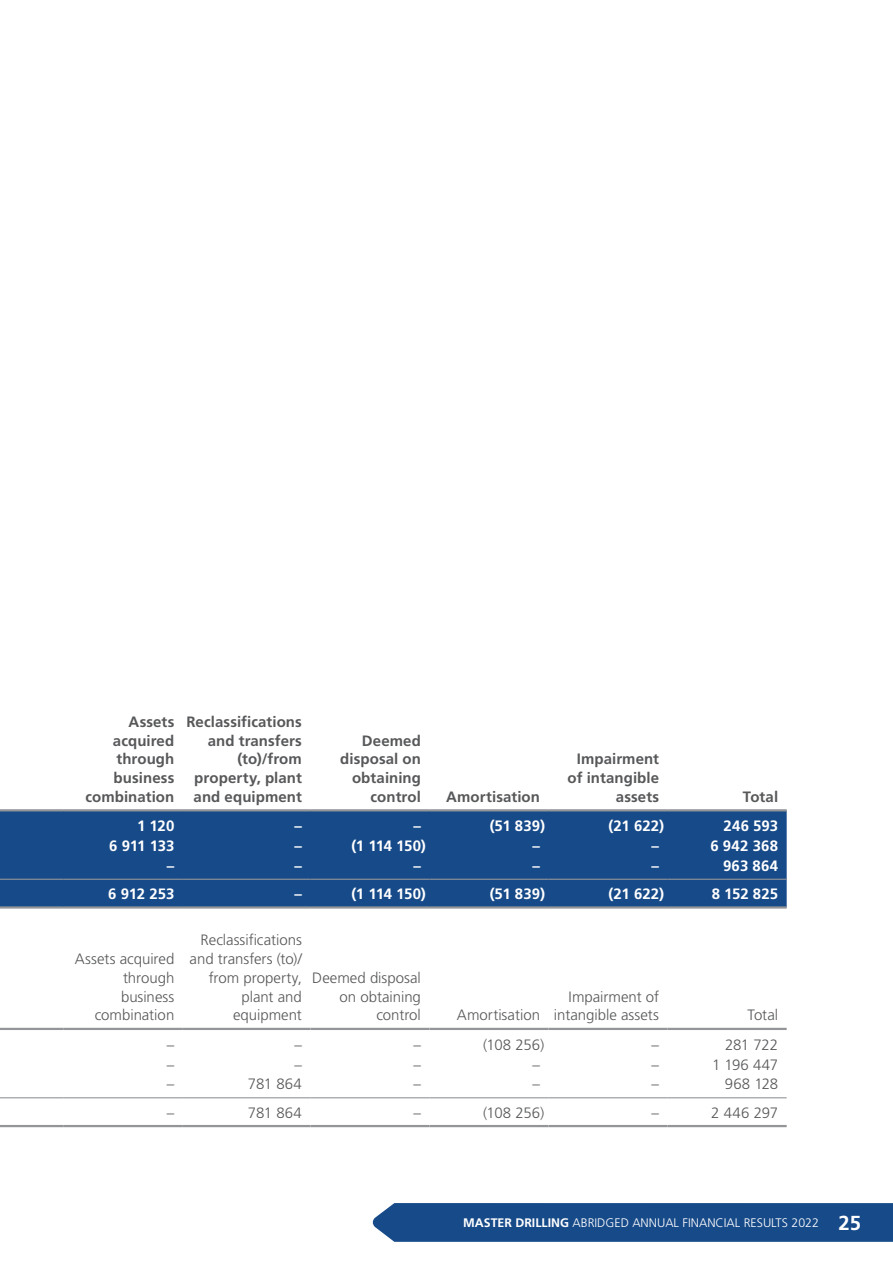
<style>
.page{position:relative;width:893px;height:1263px;background:#fff}
.page>*{position:absolute;margin:0;border:0;box-sizing:border-box;transform-origin:0 0}
.t1{font:300 15px/18.8px "Frutiger LT Std";color:#57585a;text-align:right}
.t2{font:700 15px/18.8px "Frutiger LT Std";letter-spacing:.005em;color:#57585a;text-align:right}
.t3{font:700 15px "Frutiger LT Std";color:#fff}
.t4{font:300 12.3px "Frutiger LT Std";color:#fff}
.s1{font-weight:700}
.s2{font-weight:700;font-size:20.25px}
</style>
<div class="page">
<div style="left:0;top:811px;width:787px;height:95px;background:#174a89"></div>
<hr style="left:0;top:809px;width:64px;height:2px;background:#939598">
<hr style="left:64px;top:809px;width:119px;height:2px;background:#939598">
<hr style="left:183px;top:809px;width:127px;height:2px;background:#939598">
<hr style="left:310px;top:809px;width:119px;height:2px;background:#939598">
<hr style="left:429px;top:809px;width:120px;height:2px;background:#939598">
<hr style="left:549px;top:809px;width:119px;height:2px;background:#939598">
<hr style="left:668px;top:809px;width:119px;height:2px;background:#939598">
<hr style="left:0;top:879px;width:64px;height:1px;background:#939598">
<hr style="left:0;top:906px;width:64px;height:3px;background:#939598">
<hr style="left:64px;top:879px;width:119px;height:1px;background:#939598">
<hr style="left:64px;top:906px;width:119px;height:3px;background:#939598">
<hr style="left:183px;top:879px;width:127px;height:1px;background:#939598">
<hr style="left:183px;top:906px;width:127px;height:3px;background:#939598">
<hr style="left:310px;top:879px;width:119px;height:1px;background:#939598">
<hr style="left:310px;top:906px;width:119px;height:3px;background:#939598">
<hr style="left:429px;top:879px;width:120px;height:1px;background:#939598">
<hr style="left:429px;top:906px;width:120px;height:3px;background:#939598">
<hr style="left:549px;top:879px;width:119px;height:1px;background:#939598">
<hr style="left:549px;top:906px;width:119px;height:3px;background:#939598">
<hr style="left:668px;top:879px;width:119px;height:1px;background:#939598">
<hr style="left:668px;top:906px;width:119px;height:3px;background:#939598">
<hr style="left:0;top:1028px;width:64px;height:2px;background:#939598">
<hr style="left:64px;top:1028px;width:119px;height:2px;background:#939598">
<hr style="left:183px;top:1028px;width:127px;height:2px;background:#939598">
<hr style="left:310px;top:1028px;width:119px;height:2px;background:#939598">
<hr style="left:429px;top:1028px;width:120px;height:2px;background:#939598">
<hr style="left:549px;top:1028px;width:119px;height:2px;background:#939598">
<hr style="left:668px;top:1028px;width:119px;height:2px;background:#939598">
<hr style="left:0;top:1097px;width:64px;height:1px;background:#939598">
<hr style="left:0;top:1125px;width:64px;height:2px;background:#939598">
<hr style="left:64px;top:1097px;width:119px;height:1px;background:#939598">
<hr style="left:64px;top:1125px;width:119px;height:2px;background:#939598">
<hr style="left:183px;top:1097px;width:127px;height:1px;background:#939598">
<hr style="left:183px;top:1125px;width:127px;height:2px;background:#939598">
<hr style="left:310px;top:1097px;width:119px;height:1px;background:#939598">
<hr style="left:310px;top:1125px;width:119px;height:2px;background:#939598">
<hr style="left:429px;top:1097px;width:120px;height:1px;background:#939598">
<hr style="left:429px;top:1125px;width:120px;height:2px;background:#939598">
<hr style="left:549px;top:1097px;width:119px;height:1px;background:#939598">
<hr style="left:549px;top:1125px;width:119px;height:2px;background:#939598">
<hr style="left:668px;top:1097px;width:119px;height:1px;background:#939598">
<hr style="left:668px;top:1125px;width:119px;height:2px;background:#939598">
<div style="left:372px;top:1203px;width:521px;height:39px;background:#174a89"></div>
<p class="t2" style="left:85px;top:712px;width:90px">Assets acquired through business combination</p>
<p class="t2" style="left:186px;top:712px;width:117px">Reclassifications and transfers (to)/from property, plant and equipment</p>
<p class="t2" style="left:340px;top:731px;width:82px">Deemed disposal on obtaining control</p>
<p class="t2" style="left:446px;top:787px;width:95px">Amortisation</p>
<p class="t2" style="left:568px;top:750px;width:93px">Impairment of intangible assets</p>
<p class="t2" style="left:743px;top:787px;width:37px">Total</p>
<p class="t3" style="left:137px;top:817px;width:39px">1 120</p>
<p class="t3" style="left:294px;top:817px;width:9px">–</p>
<p class="t3" style="left:413px;top:817px;width:9px">–</p>
<p class="t3" style="left:490px;top:817px;width:57px">(51 839)</p>
<p class="t3" style="left:608px;top:817px;width:57px">(21 622)</p>
<p class="t3" style="left:723px;top:817px;width:56px">246 593</p>
<p class="t3" style="left:109px;top:837px;width:67px">6 911 133</p>
<p class="t3" style="left:294px;top:837px;width:9px">–</p>
<p class="t3" style="left:351px;top:837px;width:76px">(1 114 150)</p>
<p class="t3" style="left:533px;top:837px;width:9px">–</p>
<p class="t3" style="left:652px;top:837px;width:9px">–</p>
<p class="t3" style="left:710px;top:837px;width:69px">6 942 368</p>
<p class="t3" style="left:167px;top:857px;width:9px">–</p>
<p class="t3" style="left:294px;top:857px;width:9px">–</p>
<p class="t3" style="left:413px;top:857px;width:9px">–</p>
<p class="t3" style="left:533px;top:857px;width:9px">–</p>
<p class="t3" style="left:652px;top:857px;width:9px">–</p>
<p class="t3" style="left:723px;top:857px;width:57px">963 864</p>
<p class="t3" style="left:108px;top:885px;width:68px">6 912 253</p>
<p class="t3" style="left:294px;top:885px;width:9px">–</p>
<p class="t3" style="left:351px;top:885px;width:76px">(1 114 150)</p>
<p class="t3" style="left:490px;top:885px;width:57px">(51 839)</p>
<p class="t3" style="left:608px;top:885px;width:57px">(21 622)</p>
<p class="t3" style="left:712px;top:885px;width:68px">8 152 825</p>
<p class="t1" style="left:75px;top:950px;width:101px">Assets acquired through business combination</p>
<p class="t1" style="left:190px;top:931px;width:114px">Reclassifications and transfers (to)/ from property, plant and equipment</p>
<p class="t1" style="left:312px;top:968px;width:110px">Deemed disposal on obtaining control</p>
<p class="t1" style="left:457px;top:1006px;width:85px">Amortisation</p>
<p class="t1" style="left:554px;top:987px;width:107px">Impairment of intangible assets</p>
<p class="t1" style="left:747px;top:1006px;width:32px">Total</p>
<p class="t1" style="left:167px;top:1035px;width:9px">–</p>
<p class="t1" style="left:294px;top:1035px;width:9px">–</p>
<p class="t1" style="left:413px;top:1035px;width:9px">–</p>
<p class="t1" style="left:483px;top:1035px;width:62px">(108 256)</p>
<p class="t1" style="left:652px;top:1035px;width:9px">–</p>
<p class="t1" style="left:725px;top:1035px;width:55px">281 722</p>
<p class="t1" style="left:167px;top:1055px;width:9px">–</p>
<p class="t1" style="left:294px;top:1055px;width:9px">–</p>
<p class="t1" style="left:413px;top:1055px;width:9px">–</p>
<p class="t1" style="left:533px;top:1055px;width:9px">–</p>
<p class="t1" style="left:652px;top:1055px;width:9px">–</p>
<p class="t1" style="left:712px;top:1055px;width:68px">1 196 447</p>
<p class="t1" style="left:167px;top:1075px;width:9px">–</p>
<p class="t1" style="left:248px;top:1075px;width:55px">781 864</p>
<p class="t1" style="left:413px;top:1075px;width:9px">–</p>
<p class="t1" style="left:533px;top:1075px;width:9px">–</p>
<p class="t1" style="left:652px;top:1075px;width:9px">–</p>
<p class="t1" style="left:725px;top:1075px;width:55px">968 128</p>
<p class="t1" style="left:167px;top:1103px;width:9px">–</p>
<p class="t1" style="left:248px;top:1103px;width:55px">781 864</p>
<p class="t1" style="left:413px;top:1103px;width:9px">–</p>
<p class="t1" style="left:483px;top:1103px;width:62px">(108 256)</p>
<p class="t1" style="left:652px;top:1103px;width:9px">–</p>
<p class="t1" style="left:711px;top:1103px;width:68px">2 446 297</p>
<p class="t4" style="left:463px;top:1216px;width:399px"><span class="s1">MASTER DRILLING</span> ABRIDGED ANNUAL FINANCIAL RESULTS 2022 <span class="s2">25</span></p>
</div>
